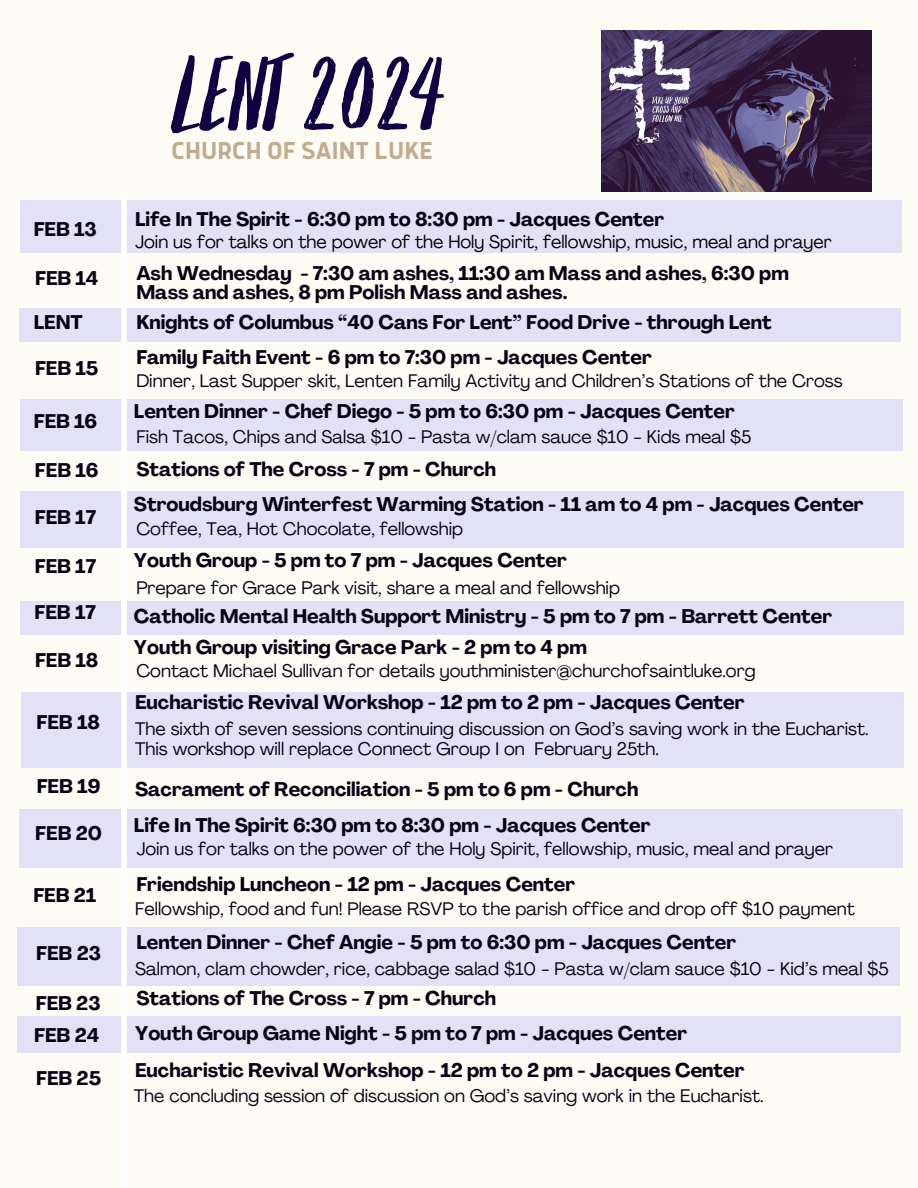
<style>
.page{position:relative;width:918px;height:1188px;background:#fdfdf5}
.page>*{position:absolute;margin:0;border:0;box-sizing:border-box;transform-origin:0 0}
.t1{font:115.8px "Grimpt Brush";color:#120142}
.t2{font:700 27px "Anteb";color:#c3ab91}
.t3{font:700 19.5px/19.2px "Agrandir";color:#070114}
.t4{font:18px/19.2px "Agrandir";color:#070114}
.t5{font:18px "Agrandir";color:#000}
</style>
<div class="page">
<div style="left:20px;top:399px;width:882px;height:51px;background:#e3e1f6"></div>
<div style="left:20px;top:491px;width:884px;height:56px;background:#e3e1f6"></div>
<div style="left:21px;top:692px;width:883px;height:76px;background:#e3e1f6"></div>
<div style="left:20px;top:201px;width:882px;height:52px;background:#e3e1f6"></div>
<div style="left:19px;top:309px;width:882px;height:33px;background:#e3e1f6"></div>
<div style="left:17px;top:927px;width:883px;height:58px;background:#e3e1f6"></div>
<div style="left:21px;top:601px;width:883px;height:33px;background:#e3e1f6"></div>
<div style="left:17px;top:1016px;width:884px;height:36px;background:#e3e1f6"></div>
<div style="left:19px;top:810px;width:883px;height:58px;background:#e3e1f6"></div>
<div style="left:122px;top:192px;width:5px;height:996px;background:#fff"></div>
<img style="left:601px;top:31px;width:270px;height:161px">
<p class="t1" style="left:169px;top:38px;width:272px">LENT 2024</p>
<h1 class="t2" style="left:171px;top:139px;width:264px">CHURCH OF SAINT LUKE</h1>
<h3 class="t3" style="left:34px;top:221px;width:65px">FEB 13</h3>
<h4 class="t3" style="left:135px;top:211px;width:531px">Life In The Spirit - 6:30 pm to 8:30 pm - Jacques Center</h4>
<p class="t5" style="left:135px;top:234px;width:698px">Join us for talks on the power of the Holy Spirit, fellowship, music, meal and prayer</p>
<h2 class="t3" style="left:35px;top:270px;width:65px">FEB 14</h2>
<h4 class="t3" style="left:136px;top:265px;width:654px">Ash Wednesday - 7:30 am ashes, 11:30 am Mass and ashes, 6:30 pm<br>Mass and ashes, 8 pm Polish Mass and ashes.</h4>
<h3 class="t3" style="left:34px;top:315px;width:51px">LENT</h3>
<h4 class="t3" style="left:136px;top:315px;width:637px">Knights of Columbus “40 Cans For Lent” Food Drive - through Lent</h4>
<h4 class="t3" style="left:35px;top:360px;width:65px">FEB 15</h4>
<h3 class="t3" style="left:136px;top:350px;width:517px">Family Faith Event - 6 pm to 7:30 pm - Jacques Center</h3>
<h4 class="t4" style="left:136px;top:373px;width:708px">Dinner, Last Supper skit, Lenten Family Activity and Children’s Stations of the Cross</h4>
<h3 class="t3" style="left:34px;top:413px;width:65px">FEB 16</h3>
<p class="t3" style="left:134px;top:404px;width:603px">Lenten Dinner - Chef Diego - 5 pm to 6:30 pm - Jacques Center</p>
<h4 class="t4" style="left:136px;top:429px;width:617px">Fish Tacos, Chips and Salsa $10 - Pasta w/clam sauce $10 - Kids meal $5</h4>
<h4 class="t3" style="left:35px;top:462px;width:65px">FEB 16</h4>
<h3 class="t3" style="left:136px;top:462px;width:361px">Stations of The Cross - 7 pm - Church</h3>
<p class="t3" style="left:35px;top:509px;width:63px">FEB 17</p>
<p class="t3" style="left:35px;top:559px;width:63px">FEB 17</p>
<h4 class="t3" style="left:134px;top:497px;width:731px">Stroudsburg Winterfest Warming Station - 11 am to 4 pm - Jacques Center</h4>
<h3 class="t4" style="left:136px;top:520px;width:328px">Coffee, Tea, Hot Chocolate, fellowship</h3>
<p class="t3" style="left:134px;top:553px;width:435px">Youth Group - 5 pm to 7 pm - Jacques Center</p>
<h4 class="t4" style="left:136px;top:580px;width:485px">Prepare for Grace Park visit, share a meal and fellowship</h4>
<p class="t3" style="left:35px;top:604px;width:63px">FEB 17</p>
<h3 class="t3" style="left:134px;top:609px;width:700px">Catholic Mental Health Support Ministry - 5 pm to 7 pm - Barrett Center</h3>
<p class="t3" style="left:35px;top:653px;width:65px">FEB 18</p>
<h3 class="t3" style="left:37px;top:714px;width:65px">FEB 18</h3>
<p class="t3" style="left:134px;top:640px;width:455px">Youth Group visiting Grace Park - 2 pm to 4 pm</p>
<h4 class="t4" style="left:136px;top:663px;width:621px">Contact Michael Sullivan for details youthminister@churchofsaintluke.org</h4>
<h4 class="t3" style="left:135px;top:694px;width:611px">Eucharistic Revival Workshop - 12 pm to 2 pm - Jacques Center</h4>
<h4 class="t4" style="left:135px;top:721px;width:735px">The sixth of seven sessions continuing discussion on God’s saving work in the Eucharist.<br>This workshop will replace Connect Group I on February 25th.</h4>
<h3 class="t3" style="left:37px;top:779px;width:65px">FEB 19</h3>
<h3 class="t3" style="left:135px;top:782px;width:505px">Sacrament of Reconciliation - 5 pm to 6 pm - Church</h3>
<h3 class="t3" style="left:35px;top:825px;width:68px">FEB 20</h3>
<h4 class="t3" style="left:134px;top:817px;width:518px">Life In The Spirit 6:30 pm to 8:30 pm - Jacques Center</h4>
<h3 class="t4" style="left:136px;top:841px;width:698px">Join us for talks on the power of the Holy Spirit, fellowship, music, meal and prayer</h3>
<h3 class="t3" style="left:33px;top:888px;width:64px">FEB 21</h3>
<h4 class="t3" style="left:136px;top:876px;width:441px">Friendship Luncheon - 12 pm - Jacques Center</h4>
<h3 class="t4" style="left:135px;top:901px;width:721px">Fellowship, food and fun! Please RSVP to the parish office and drop off $10 payment</h3>
<h3 class="t3" style="left:36px;top:946px;width:66px">FEB 23</h3>
<h4 class="t3" style="left:136px;top:935px;width:601px">Lenten Dinner - Chef Angie - 5 pm to 6:30 pm - Jacques Center</h4>
<h3 class="t4" style="left:135px;top:960px;width:755px">Salmon, clam chowder, rice, cabbage salad $10 - Pasta w/clam sauce $10 - Kid’s meal $5</h3>
<p class="t3" style="left:36px;top:995px;width:66px">FEB 23</p>
<h4 class="t3" style="left:136px;top:991px;width:361px">Stations of The Cross - 7 pm - Church</h4>
<h3 class="t3" style="left:34px;top:1027px;width:66px">FEB 24</h3>
<h4 class="t3" style="left:36px;top:1070px;width:67px">FEB 25</h4>
<p class="t3" style="left:135px;top:1026px;width:554px">Youth Group Game Night - 5 pm to 7 pm - Jacques Center</p>
<h4 class="t3" style="left:135px;top:1062px;width:611px">Eucharistic Revival Workshop - 12 pm to 2 pm - Jacques Center</h4>
<p class="t4" style="left:134px;top:1088px;width:631px">The concluding session of discussion on God’s saving work in the Eucharist.</p>
</div>
